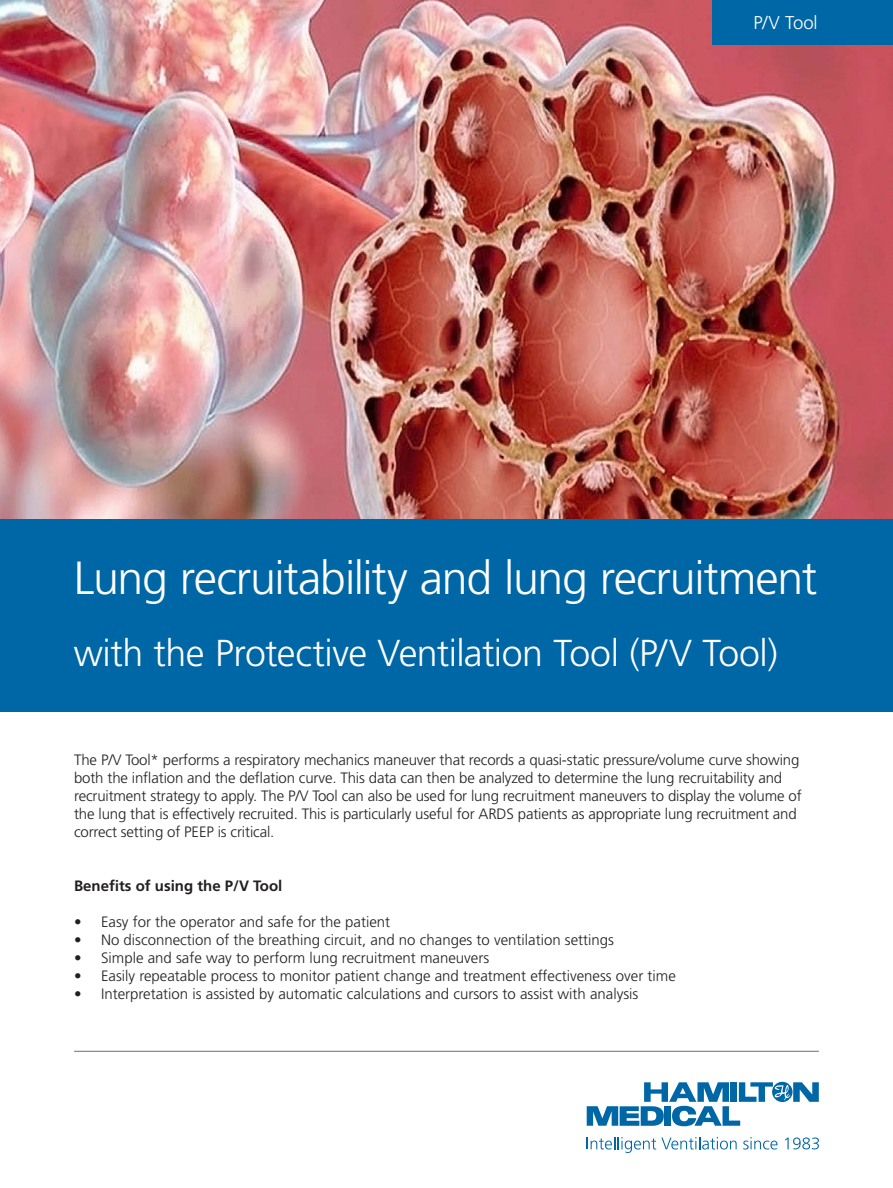
<style>
.page{position:relative;width:893px;height:1188px;background:#fff}
.page>*{position:absolute;margin:0;border:0;box-sizing:border-box;transform-origin:0 0}
.t1{font:300 46.5px "Frutiger LT Std";letter-spacing:-.025em;color:#fff}
.t2{font:300 37.5px "Frutiger LT Std";letter-spacing:-.015em;color:#fff}
.t3{font:300 18.6px "Frutiger LT Std";color:#fff}
.t4{font:300 15px/18px "Frutiger LT Std";letter-spacing:-.01em;color:#231f20}
.t5{font:700 15px "Frutiger LT Std";color:#231f20}
</style>
<div class="page">
<hr style="left:74px;top:1051px;width:745px;height:1px;background:#6d6e71">
<svg style="left:587px;top:1082px;width:232px;height:44px"></svg>
<svg style="left:587px;top:1137px;width:150px;height:16px"></svg>
<svg style="left:743px;top:1137px;width:34px;height:13px"></svg>
<svg style="left:785px;top:1137px;width:34px;height:12px"></svg>
<img style="left:0;top:0;width:893px;height:519px">
<div style="left:0;top:519px;width:893px;height:192px;background:#0067a6"></div>
<div style="left:712px;top:0;width:181px;height:44px;background:#0067a6"></div>
<p class="t3" style="left:754px;top:12px;width:66px">P/V Tool</p>
<h1 class="t1" style="left:74px;top:552px;width:745px">Lung recruitability and lung recruitment</h1>
<h2 class="t2" style="left:74px;top:632px;width:706px">with the Protective Ventilation Tool (P/V Tool)</h2>
<p class="t4" style="left:74px;top:751px;width:729px">The P/V Tool* performs a respiratory mechanics maneuver that records a quasi-static pressure/volume curve showing both the inflation and the deflation curve. This data can then be analyzed to determine the lung recruitability and recruitment strategy to apply. The P/V Tool can also be used for lung recruitment maneuvers to display the volume of the lung that is effectively recruited. This is particularly useful for ARDS patients as appropriate lung recruitment and correct setting of PEEP is critical.</p>
<p class="t5" style="left:74px;top:877px;width:210px">Benefits of using the P/V Tool</p>
<p class="t4" style="left:74px;top:913px;width:318px">• Easy for the operator and safe for the patient</p>
<p class="t4" style="left:74px;top:931px;width:541px">• No disconnection of the breathing circuit, and no changes to ventilation settings</p>
<p class="t4" style="left:74px;top:949px;width:417px">• Simple and safe way to perform lung recruitment maneuvers</p>
<p class="t4" style="left:74px;top:967px;width:603px">• Easily repeatable process to monitor patient change and treatment effectiveness over time</p>
<p class="t4" style="left:74px;top:985px;width:566px">• Interpretation is assisted by automatic calculations and cursors to assist with analysis</p>
</div>
